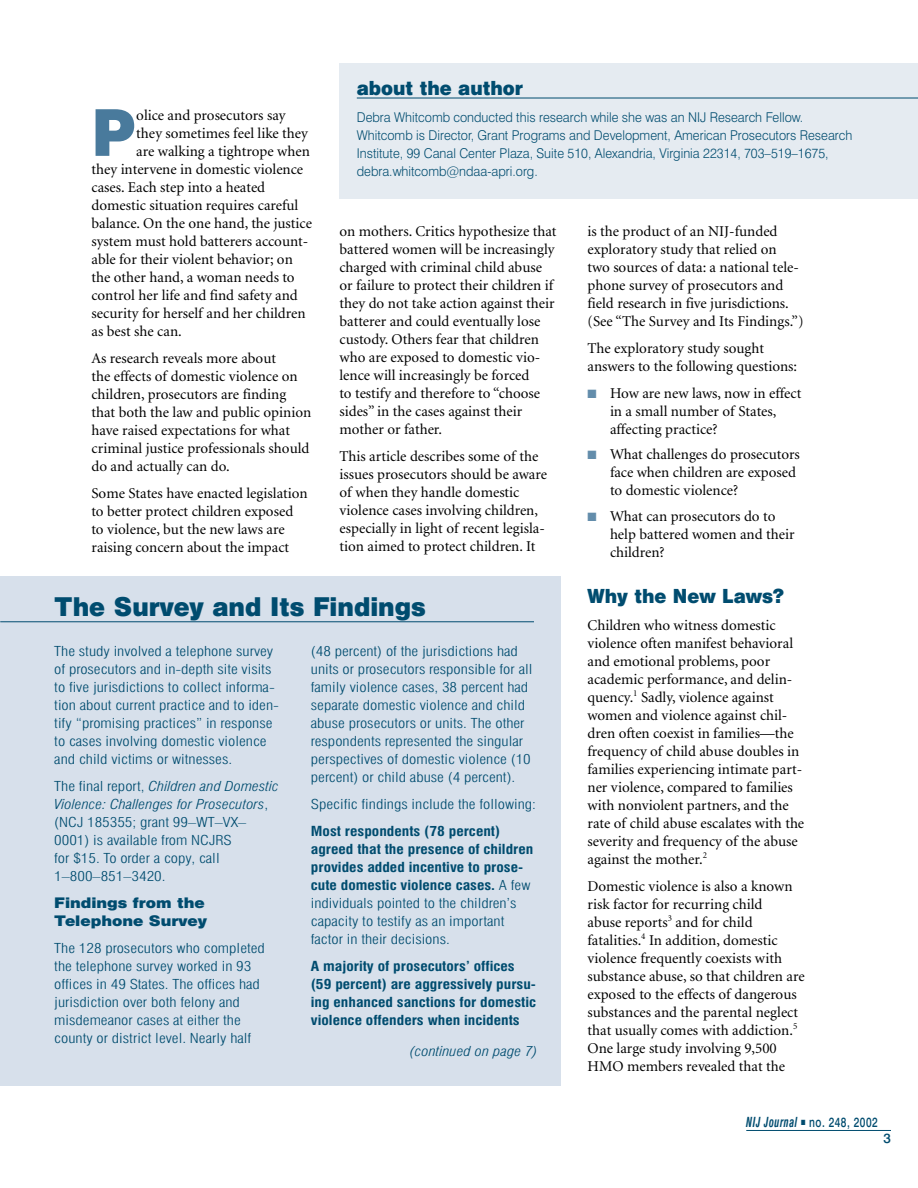
<style>
.page{position:relative;width:918px;height:1188px;background:#fff}
.page>*{position:absolute;margin:0;border:0;box-sizing:border-box;transform-origin:0 0}
.t1{font:59.55px "Swiss 721 BT Black No 2";color:#497a9c}
.t2{font:24px "Swiss 721 BT Black No 2";color:#004c6f}
.t3{font:18px "Swiss 721 BT Black No 2";color:#004c6f}
.t4{font:15px/18px "Minion";color:#000}
.t5{font:300 condensed 13.5px/18px "Swiss 721 BT";color:#004c6f;scale:1.2 1}
.t6{font:700 condensed 13.5px/18px "Swiss 721 BT";color:#004c6f;scale:1.15 1}
.t7{font:300 13.5px/18px "Swiss 721 BT";color:#004c6f;scale:.95 1}
.t8{font:13.5px/18px "Swiss 721 BT Black No 2";color:#004c6f;scale:1.15 1}
.t9{font:500 13.5px "Swiss 721 BT";letter-spacing:.05em;color:#004c6f;scale:.75 1}
.t10{font:italic 300 condensed 13.5px "Swiss 721 BT";color:#004c6f;scale:1.2 1}
.t11{font:500 13.5px "Swiss 721 BT";letter-spacing:.05em;color:#004c6f}
.s1{color:#638dab}
.s2{font-style:italic}
.s3{font-weight:300}
.s4{font-weight:700;font-style:italic;font-stretch:condensed}
</style>
<div class="page">
<hr style="left:746px;top:1130px;width:145px;height:1px;background:#004c6f">
<div style="left:339px;top:63px;width:579px;height:135px;background:#e5ebf1"></div>
<hr style="left:357px;top:98px;width:561px;height:1px;background:#004c6f">
<div style="left:0;top:576px;width:561px;height:510px;background:#d7e0eb"></div>
<hr style="left:0;top:622px;width:534px;height:1px;background:#004c6f">
<p class="t3" style="left:357px;top:80px;width:168px">about the author</p>
<p class="t7" style="left:357px;top:110px;width:523px">Debra Whitcomb conducted this research while she was an NIJ Research Fellow.<br>Whitcomb is Director, Grant Programs and Development, American Prosecutors Research Institute, 99 Canal Center Plaza, Suite 510, Alexandria, Virginia 22314, 703–519–1675, debra.whitcomb@ndaa-apri.org.</p>
<h1 class="t1" style="left:92px;top:107px;width:46px">P</h1>
<p class="t4" style="left:136px;top:108px;width:151px">olice and prosecutors say</p>
<p class="t4" style="left:136px;top:126px;width:173px">they sometimes feel like they</p>
<p class="t4" style="left:136px;top:144px;width:175px">are walking a tightrope when</p>
<p class="t4" style="left:92px;top:162px;width:213px">they intervene in domestic violence</p>
<p class="t4" style="left:92px;top:180px;width:175px">cases. Each step into a heated</p>
<p class="t4" style="left:92px;top:198px;width:208px">domestic situation requires careful</p>
<p class="t4" style="left:92px;top:216px;width:222px">balance. On the one hand, the justice</p>
<p class="t4" style="left:92px;top:234px;width:218px">system must hold batterers account-</p>
<p class="t4" style="left:92px;top:252px;width:203px">able for their violent behavior; on</p>
<p class="t4" style="left:92px;top:270px;width:205px">the other hand, a woman needs to</p>
<p class="t4" style="left:92px;top:288px;width:208px">control her life and find safety and</p>
<p class="t4" style="left:92px;top:306px;width:216px">security for herself and her children</p>
<p class="t4" style="left:92px;top:324px;width:92px">as best she can.</p>
<p class="t4" style="left:92px;top:351px;width:221px">As research reveals more about<br>the effects of domestic violence on children, prosecutors are finding that both the law and public opinion have raised expectations for what criminal justice professionals should do and actually can do.</p>
<p class="t4" style="left:92px;top:486px;width:218px">Some States have enacted legislation to better protect children exposed to violence, but the new laws are raising concern about the impact</p>
<p class="t4" style="left:339px;top:223px;width:219px">on mothers. Critics hypothesize that battered women will be increasingly charged with criminal child abuse or failure to protect their children if they do not take action against their batterer and could eventually lose custody. Others fear that children who are exposed to domestic vio&shy;lence will increasingly be forced<br>to testify and therefore to “choose sides” in the cases against their mother or father.</p>
<p class="t4" style="left:340px;top:448px;width:209px">This article describes some of the issues prosecutors should be aware of when they handle domestic violence cases involving children, especially in light of recent legisla&shy;tion aimed to protect children. It</p>
<p class="t4" style="left:588px;top:223px;width:218px">is the product of an NIJ-funded exploratory study that relied on<br>two sources of data: a national tele&shy;phone survey of prosecutors and field research in five jurisdictions. (See “The Survey and Its Findings.”)</p>
<p class="t4" style="left:588px;top:340px;width:211px">The exploratory study sought answers to the following questions:</p>
<p class="t4" style="left:610px;top:385px;width:193px;text-indent:-22px"><span class="s1">■</span> How are new laws, now in effect in a small number of States, affecting practice?</p>
<p class="t4" style="left:610px;top:447px;width:191px;text-indent:-22px"><span class="s1">■</span> What challenges do prosecutors face when children are exposed to domestic violence?</p>
<p class="t4" style="left:610px;top:508px;width:186px;text-indent:-22px"><span class="s1">■</span> What can prosecutors do to help battered women and their children?</p>
<p class="t3" style="left:588px;top:588px;width:198px">Why the New Laws?</p>
<p class="t4" style="left:588px;top:618px;width:218px">Children who witness domestic violence often manifest behavioral and emotional problems, poor academic performance, and delin&shy;quency.<sup>1</sup> Sadly, violence against women and violence against chil&shy;dren often coexist in families—the frequency of child abuse doubles in families experiencing intimate part&shy;ner violence, compared to families with nonviolent partners, and the rate of child abuse escalates with the severity and frequency of the abuse against the mother.<sup>2</sup></p>
<p class="t4" style="left:587px;top:879px;width:219px">Domestic violence is also a known risk factor for recurring child<br>abuse reports<sup>3</sup> and for child fatalities.<sup>4</sup> In addition, domestic violence frequently coexists with substance abuse, so that children are exposed to the effects of dangerous substances and the parental neglect that usually comes with addiction.<sup>5<br></sup>One large study involving 9,500<br>HMO members revealed that the</p>
<h2 class="t2" style="left:54px;top:596px;width:373px">The Survey and Its Findings</h2>
<p class="t5" style="left:54px;top:644px;width:189px">The study involved a telephone survey of prosecutors and in-depth site visits to five jurisdictions to collect informa&shy;tion about current practice and to iden&shy;tify “promising practices” in response to cases involving domestic violence and child victims or witnesses.</p>
<p class="t5" style="left:54px;top:779px;width:189px">The final report, <span class="s2">Children and Domestic<br>Violence: Challenges for Prosecutors</span>, (NCJ 185355; grant 99–WT–VX–<br>0001) is available from NCJRS<br>for $15. To order a copy, call<br>1–800–851–3420.</p>
<p class="t8" style="left:54px;top:895px;width:134px">Findings from the<br>Telephone Survey</p>
<p class="t5" style="left:54px;top:941px;width:177px">The 128 prosecutors who completed the telephone survey worked in 93 offices in 49 States. The offices had jurisdiction over both felony and misdemeanor cases at either the county or district level. Nearly half</p>
<p class="t5" style="left:311px;top:644px;width:186px">(48 percent) of the jurisdictions had units or prosecutors responsible for all family violence cases, 38 percent had separate domestic violence and child abuse prosecutors or units. The other respondents represented the singular perspectives of domestic violence (10 percent) or child abuse (4 percent).</p>
<p class="t5" style="left:311px;top:797px;width:189px">Specific findings include the following:</p>
<p class="t6" style="left:311px;top:824px;width:195px">Most respondents (78 percent) agreed that the presence of children provides added incentive to prose&shy;cute domestic violence cases. <span class="s3">A few individuals pointed to the children’s capacity to testify as an important factor in their decisions.</span></p>
<p class="t6" style="left:311px;top:959px;width:197px">A majority of prosecutors’ offices (59 percent) are aggressively pursu&shy;ing enhanced sanctions for domestic violence offenders when incidents</p>
<p class="t10" style="left:410px;top:1047px;width:108px">(continued on page 7)</p>
<p class="t9" style="left:746px;top:1117px;width:177px"><span class="s4">NIJ Journal</span> ■ no. 248, 2002</p>
<p class="t11" style="left:883px;top:1133px;width:9px">3</p>
</div>
